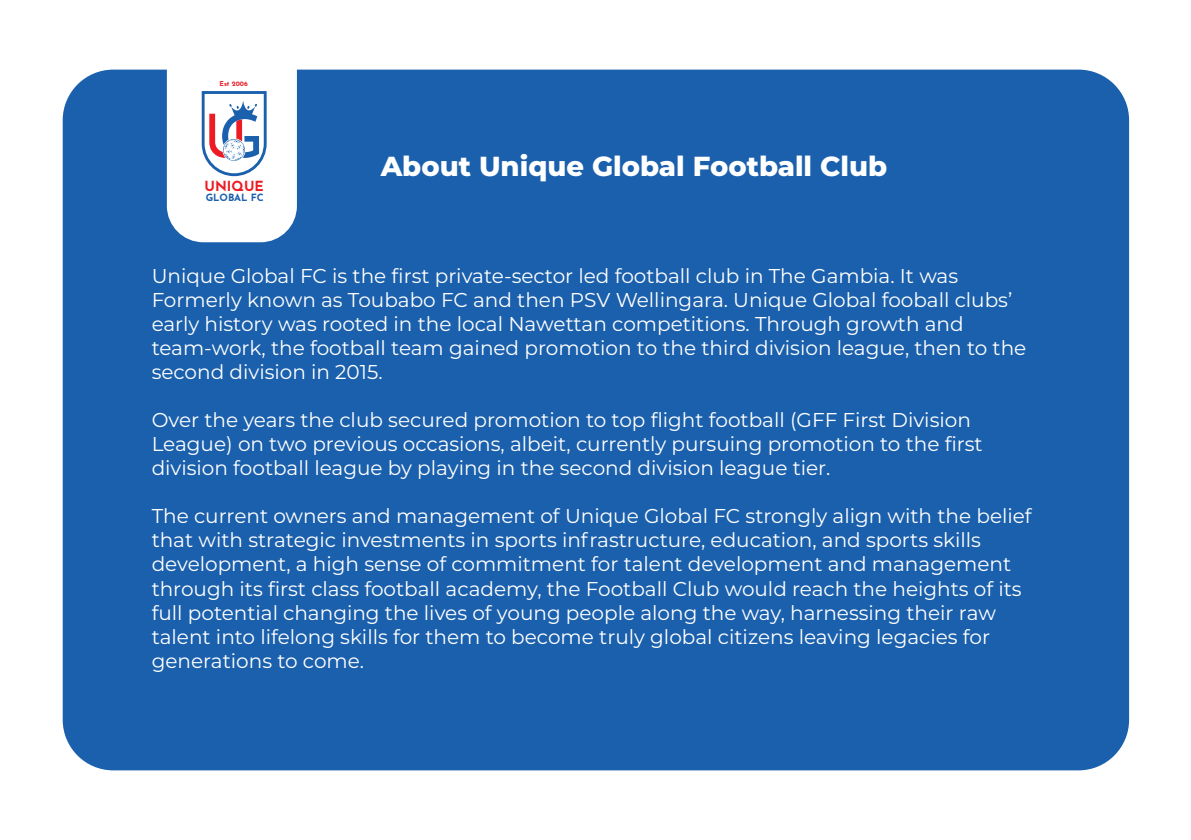
<style>
.page{position:relative;width:1191px;height:840px;background:#fff}
.page>*{position:absolute;margin:0;border:0;box-sizing:border-box;transform-origin:0 0}
.t1{font:800 27.4px "Montserrat";color:#fff}
.t2{font:20px/24px "Montserrat";color:#fff}
.t3{font:700 13.8px "Josefin Sans";color:#ed1c24}
.t4{font:700 10px "Josefin Sans";color:#1b60ad}
.t5{font:700 6.6px "Josefin Sans";color:#ed1c24}
</style>
<div class="page">
<div style="left:63px;top:70px;width:1066px;height:700px;background:#1b60ad;border-radius:51px"></div>
<svg style="left:167px;top:70px;width:130px;height:172px;background:#eaedf4"></svg>
<p class="t5" style="left:219px;top:80px;width:30px">Est 2006</p>
<p class="t3" style="left:205px;top:177px;width:61px">UNIQUE</p>
<p class="t4" style="left:206px;top:191px;width:59px">GLOBAL FC</p>
<h1 class="t1" style="left:381px;top:153px;width:508px">About Unique Global Football Club</h1>
<p class="t2" style="left:152px;top:263px;width:876px">Unique Global FC is the first private-sector led football club in The Gambia. It was Formerly known as Toubabo FC and then PSV Wellingara. Unique Global fooball clubs’ early history was rooted in the local Nawettan competitions. Through growth and team-work, the football team gained promotion to the third division league, then to the second division in 2015.</p>
<p class="t2" style="left:152px;top:407px;width:832px">Over the years the club secured promotion to top flight football (GFF First Division<br>League) on two previous occasions, albeit, currently pursuing promotion to the first division football league by playing in the second division league tier.</p>
<p class="t2" style="left:152px;top:505px;width:881px">The current owners and management of Unique Global FC strongly align with the belief that with strategic investments in sports infrastructure, education, and sports skills development, a high sense of commitment for talent development and management through its first class football academy, the Football Club would reach the heights of its full potential changing the lives of young people along the way, harnessing their raw talent into lifelong skills for them to become truly global citizens leaving legacies for generations to come.</p>
</div>
